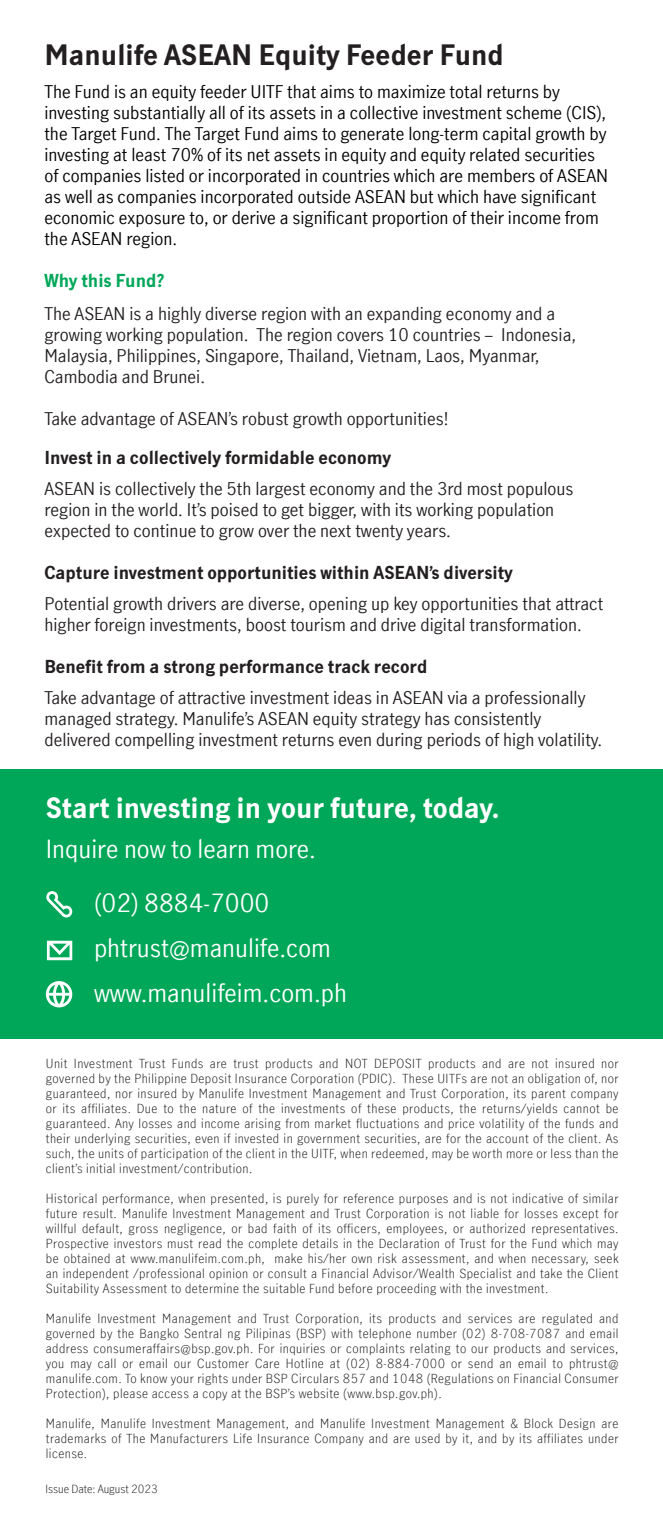
<style>
.page{position:relative;width:663px;height:1539px;background:#fff}
.page>*{position:absolute;margin:0;border:0;box-sizing:border-box;transform-origin:0 0}
.t1{font:700 27.5px "Manulife JH Sans Optimized";color:#fff}
.t2{font:700 27.5px "Manulife JH Sans Optimized";color:#231f20}
.t3{font:25px "Manulife JH Sans Optimized";color:#fff}
.t4{font:17.5px/21px "Manulife JH Sans Optimized";color:#231f20}
.t5{font:17.5px/21px "Manulife JH Sans Optimized";color:#000}
.t6{font:700 17.5px "Manulife JH Sans Optimized";color:#231f20}
.t7{font:700 17.5px "Manulife JH Sans Optimized";color:#00a758}
.t8{font:300 12.5px/15px "Manulife JH Sans Optimized";letter-spacing:.035em;color:#231f20;text-align:justify}
.t9{font:300 11.25px "Manulife JH Sans Optimized";letter-spacing:-.005em;color:#231f20}
</style>
<div class="page">
<div style="left:0;top:769px;width:662px;height:270px;background:#00a758"></div>
<svg style="left:46px;top:891px;width:26px;height:27px"></svg>
<svg style="left:47px;top:941px;width:25px;height:19px"></svg>
<svg style="left:45px;top:981px;width:28px;height:26px"></svg>
<p class="t2" style="left:44px;top:36px;width:461px">Manulife ASEAN Equity Feeder Fund</p>
<p class="t5" style="left:44px;top:81px;width:565px">The Fund is an equity feeder UITF that aims to maximize total returns by investing substantially all of its assets in a collective investment scheme (CIS), the Target Fund. The Target Fund aims to generate long-term capital growth by investing at least 70% of its net assets in equity and equity related securities of companies listed or incorporated in countries which are members of ASEAN as well as companies incorporated outside ASEAN but which have significant economic exposure to, or derive a significant proportion of their income from the ASEAN region.</p>
<p class="t7" style="left:44px;top:269px;width:121px">Why this Fund?</p>
<p class="t4" style="left:44px;top:302px;width:533px">The ASEAN is a highly diverse region with an expanding economy and a growing working population. The region covers 10 countries – Indonesia, Malaysia, Philippines, Singapore, Thailand, Vietnam, Laos, Myanmar, Cambodia and Brunei.</p>
<p class="t4" style="left:44px;top:407px;width:405px">Take advantage of ASEAN’s robust growth opportunities!</p>
<p class="t6" style="left:44px;top:445px;width:348px">Invest in a collectively formidable economy</p>
<p class="t4" style="left:44px;top:477px;width:530px">ASEAN is collectively the 5th largest economy and the 3rd most populous region in the world. It’s poised to get bigger, with its working population expected to continue to grow over the next twenty years.</p>
<p class="t6" style="left:44px;top:560px;width:470px">Capture investment opportunities within ASEAN’s diversity</p>
<p class="t4" style="left:44px;top:592px;width:560px">Potential growth drivers are diverse, opening up key opportunities that attract higher foreign investments, boost tourism and drive digital transformation.</p>
<p class="t6" style="left:44px;top:654px;width:384px">Benefit from a strong performance track record</p>
<p class="t4" style="left:44px;top:686px;width:542px">Take advantage of attractive investment ideas in ASEAN via a professionally managed strategy. Manulife’s ASEAN equity strategy has consistently</p>
<p class="t4" style="left:44px;top:728px;width:559px">delivered compelling investment returns even during periods of high volatility.</p>
<p class="t1" style="left:46px;top:789px;width:455px">Start investing in your future, today.</p>
<p class="t3" style="left:46px;top:832px;width:272px">Inquire now to learn more.</p>
<p class="t3" style="left:94px;top:886px;width:177px">(02) 8884-7000</p>
<p class="t3" style="left:94px;top:931px;width:238px">phtrust@manulife.com</p>
<p class="t3" style="left:94px;top:976px;width:254px">www.manulifeim.com.ph</p>
<p class="t8" style="left:46px;top:1055px;width:574px">Unit Investment Trust Funds are trust products and NOT DEPOSIT products and are not insured nor governed by the Philippine Deposit Insurance Corporation (PDIC). These UITFs are not an obligation of, nor guaranteed, nor insured by Manulife Investment Management and Trust Corporation, its parent company or its affiliates. Due to the nature of the investments of these products, the returns/yields cannot be guaranteed. Any losses and income arising from market fluctuations and price volatility of the funds and their underlying securities, even if invested in government securities, are for the account of the client. As such, the units of participation of the client in the UITF, when redeemed, may be worth more or less than the client’s initial investment/contribution.</p>
<p class="t8" style="left:46px;top:1190px;width:574px">Historical performance, when presented, is purely for reference purposes and is not indicative of similar future result. Manulife Investment Management and Trust Corporation is not liable for losses except for willful default, gross negligence, or bad faith of its officers, employees, or authorized representatives.<br>Prospective investors must read the complete details in the Declaration of Trust for the Fund which may be obtained at www.manulifeim.com.ph, make his/her own risk assessment, and when necessary, seek an independent /professional opinion or consult a Financial Advisor/Wealth Specialist and take the Client Suitability Assessment to determine the suitable Fund before proceeding with the investment.</p>
<p class="t8" style="left:46px;top:1310px;width:574px">Manulife Investment Management and Trust Corporation, its products and services are regulated and governed by the Bangko Sentral ng Pilipinas (BSP) with telephone number (02) 8-708-7087 and email address consumeraffairs@bsp.gov.ph. For inquiries or complaints relating to our products and services, you may call or email our Customer Care Hotline at (02) 8-884-7000 or send an email to phtrust@ manulife.com. To know your rights under BSP Circulars 857 and 1048 (Regulations on Financial Consumer Protection), please access a copy at the BSP’s website (www.bsp.gov.ph).</p>
<p class="t8" style="left:46px;top:1415px;width:574px">Manulife, Manulife Investment Management, and Manulife Investment Management &amp; Block Design are trademarks of The Manufacturers Life Insurance Company and are used by it, and by its affiliates under license.</p>
<p class="t9" style="left:46px;top:1481px;width:113px">Issue Date: August 2023</p>
</div>
